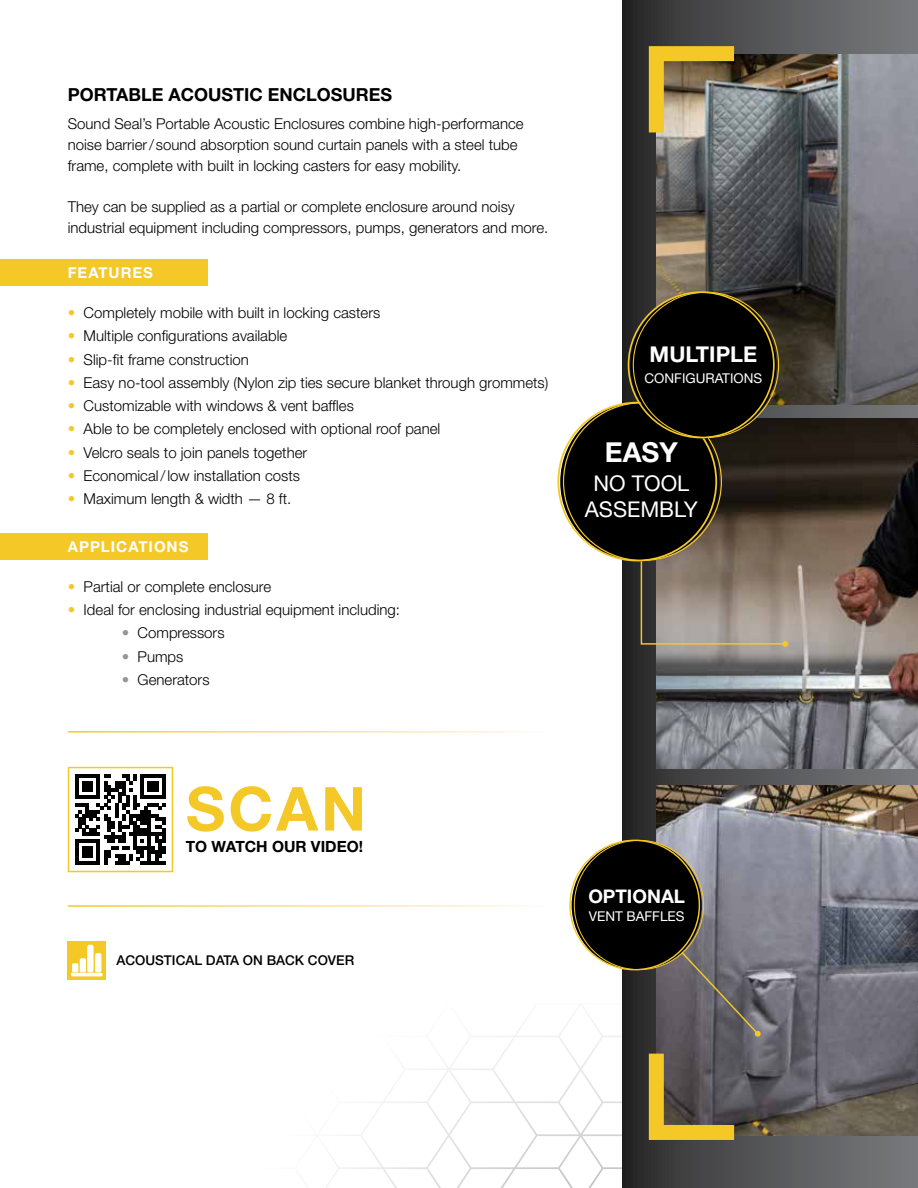
<style>
.page{position:relative;width:918px;height:1188px;background:#fff}
.page>*{position:absolute;margin:0;border:0;box-sizing:border-box;transform-origin:0 0}
.t1{font:700 60.75px "Helvetica Neue LT Std";color:#f4c827}
.t2{font:700 27.6px "Helvetica Neue LT Std";color:#fff}
.t3{font:21.75px/26.1px "Helvetica Neue LT Std";color:#fff;text-align:center}
.t4{font:700 21.75px "Helvetica Neue LT Std";color:#fff}
.t5{font:700 18.75px "Helvetica Neue LT Std";color:#fff}
.t6{font:700 18px "Helvetica Neue LT Std";color:#000}
.t7{font:700 15.45px "Helvetica Neue LT Std";color:#000}
.t8{font:300 15px/21px "Helvetica Neue LT Std";color:#000}
.t9{font:700 15px "Helvetica Neue LT Std";letter-spacing:.065em;color:#fff}
.t10{font:13.5px "Helvetica Neue LT Std";color:#fff}
.t11{font:500 13.5px "Helvetica Neue LT Std";color:#000}
.s1{color:#f4c827}
.s2{color:#939598}
</style>
<div class="page">
<div style="left:0;top:259px;width:207px;height:26px;background:#f4c827"></div>
<div style="left:0;top:534px;width:207px;height:26px;background:#f4c827"></div>
<svg style="left:326px;top:1058px;width:123px;height:130px"></svg>
<svg style="left:449px;top:1016px;width:173px;height:172px"></svg>
<svg style="left:622px;top:0;width:296px;height:1188px;background:#424242"></svg>
<img style="left:657px;top:419px;width:261px;height:349px">
<img style="left:657px;top:55px;width:261px;height:349px">
<img style="left:657px;top:786px;width:261px;height:119px">
<svg style="left:640px;top:532px;width:148px;height:115px;background:#8d8072"></svg>
<div style="left:560px;top:402px;width:159px;height:159px;background:#000;border-radius:50%"></div>
<div style="left:630px;top:292px;width:147px;height:146px;background:#000;border-radius:50%"></div>
<div style="left:572px;top:840px;width:130px;height:130px;background:#000;border-radius:50%"></div>
<svg style="left:75px;top:774px;width:91px;height:91px"></svg>
<div style="left:68px;top:767px;width:105px;height:105px;border:2px solid #f4c827"></div>
<svg style="left:68px;top:941px;width:38px;height:39px"></svg>
<div style="left:71px;top:973px;width:31px;height:3px;border:1px solid #fff"></div>
<div style="left:96px;top:954px;width:5px;height:18px;background:#fff"></div>
<div style="left:95px;top:953px;width:6px;height:19px;border:1px solid #fff"></div>
<div style="left:88px;top:945px;width:5px;height:27px;background:#fff;border-radius:2px"></div>
<div style="left:88px;top:945px;width:5px;height:27px;border:1px solid #fff;border-radius:2px"></div>
<div style="left:80px;top:959px;width:5px;height:13px;background:#fff"></div>
<div style="left:80px;top:959px;width:6px;height:13px;border:1px solid #fff"></div>
<div style="left:73px;top:964px;width:5px;height:8px;background:#fff"></div>
<div style="left:72px;top:964px;width:6px;height:8px;border:1px solid #fff"></div>
<svg style="left:641px;top:39px;width:108px;height:108px;background:#93875f"></svg>
<svg style="left:638px;top:905px;width:280px;height:283px;background:#63605f"></svg>
<p class="t6" style="left:68px;top:84px;width:326px">PORTABLE ACOUSTIC ENCLOSURES</p>
<p class="t8" style="left:68px;top:113px;width:457px">Sound Seal’s Portable Acoustic Enclosures combine high-performance noise barrier/ sound absorption sound curtain panels with a steel tube frame, complete with built in locking casters for easy mobility.</p>
<p class="t8" style="left:68px;top:196px;width:482px">They can be supplied as a partial or complete enclosure around noisy industrial equipment including compressors, pumps, generators and more.</p>
<p class="t9" style="left:68px;top:264px;width:87px">FEATURES</p>
<p class="t8" style="left:68px;top:302px;width:314px"><span class="s1">•</span> Completely mobile with built in locking casters</p>
<p class="t8" style="left:68px;top:325px;width:221px"><span class="s1">•</span> Multiple configurations available</p>
<p class="t8" style="left:68px;top:349px;width:183px"><span class="s1">•</span> Slip-fit frame construction</p>
<p class="t8" style="left:68px;top:372px;width:482px"><span class="s1">•</span> Easy no-tool assembly (Nylon zip ties secure blanket through grommets)</p>
<p class="t8" style="left:68px;top:395px;width:288px"><span class="s1">•</span> Customizable with windows &amp; vent baffles</p>
<p class="t8" style="left:68px;top:418px;width:374px"><span class="s1">•</span> Able to be completely enclosed with optional roof panel</p>
<p class="t8" style="left:68px;top:442px;width:241px"><span class="s1">•</span> Velcro seals to join panels together</p>
<p class="t8" style="left:68px;top:465px;width:234px"><span class="s1">•</span> Economical/low installation costs</p>
<p class="t8" style="left:68px;top:488px;width:225px"><span class="s1">•</span> Maximum length &amp; width — 8 ft.</p>
<p class="t9" style="left:68px;top:538px;width:122px">APPLICATIONS</p>
<p class="t8" style="left:68px;top:576px;width:205px"><span class="s1">•</span> Partial or complete enclosure</p>
<p class="t8" style="left:68px;top:599px;width:334px"><span class="s1">•</span> Ideal for enclosing industrial equipment including:</p>
<p class="t8" style="left:122px;top:622px;width:104px"><span class="s2">•</span> Compressors</p>
<p class="t8" style="left:122px;top:646px;width:63px"><span class="s2">•</span> Pumps</p>
<p class="t8" style="left:122px;top:669px;width:89px"><span class="s2">•</span> Generators</p>
<h3 class="t4" style="left:650px;top:341px;width:109px">MULTIPLE</h3>
<p class="t10" style="left:645px;top:370px;width:119px">CONFIGURATIONS</p>
<h2 class="t2" style="left:605px;top:436px;width:74px">EASY</h2>
<h3 class="t3" style="left:585px;top:470px;width:115px">NO TOOL<br>ASSEMBLY</h3>
<h1 class="t1" style="left:186px;top:771px;width:182px">SCAN</h1>
<p class="t7" style="left:186px;top:837px;width:179px">TO WATCH OUR VIDEO!</p>
<p class="t11" style="left:116px;top:953px;width:239px">ACOUSTICAL DATA ON BACK COVER</p>
<p class="t5" style="left:588px;top:884px;width:98px">OPTIONAL</p>
<p class="t10" style="left:589px;top:908px;width:97px">VENT BAFFLES</p>
</div>
